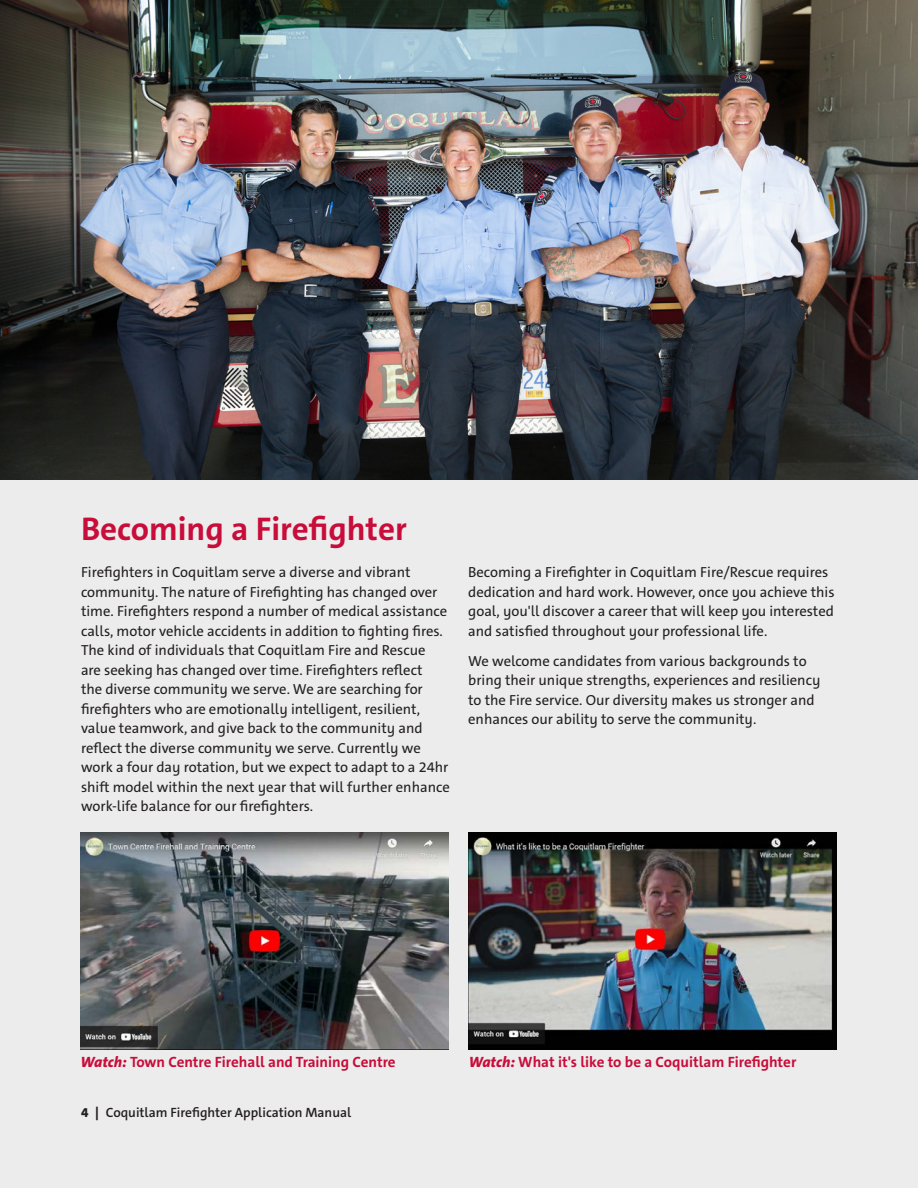
<style>
.page{position:relative;width:918px;height:1188px;background:#fff}
.page>*{position:absolute;margin:0;border:0;box-sizing:border-box;transform-origin:0 0}
.t1{font:700 33px "The Sans C5";color:#c80d3a}
.t2{font:700 15px "The Sans C5";color:#c80d3a}
.t3{font:14.7px/19.5px "The Sans C5";color:#231f20}
.t4{font:600 13.5px "The Sans C5";color:#231f20}
.s1{font-weight:800;font-style:italic}
.s2{font-weight:800}
</style>
<div class="page">
<div style="left:0;top:480px;width:918px;height:708px;background:#ececed"></div>
<img style="left:0;top:0;width:918px;height:480px">
<img style="left:81px;top:832px;width:368px;height:218px">
<img style="left:469px;top:833px;width:368px;height:217px">
<h1 class="t1" style="left:81px;top:507px;width:327px">Becoming a Firefghter</h1>
<p class="t3" style="left:81px;top:563px;width:370px">Firefghters in Coquitlam serve a diverse and vibrant community. The nature of Firefghting has changed over time. Firefghters respond a number of medical assistance calls, motor vehicle accidents in addition to fghting fres.<br>The kind of individuals that Coquitlam Fire and Rescue<br>are seeking has changed over time. Firefghters refect<br>the diverse community we serve. We are searching for frefghters who are emotionally intelligent, resilient, value teamwork, and give back to the community and refect the diverse community we serve. Currently we work a four day rotation, but we expect to adapt to a 24hr shift model within the next year that will further enhance work-life balance for our frefghters.</p>
<p class="t3" style="left:468px;top:563px;width:368px">Becoming a Firefghter in Coquitlam Fire/Rescue requires dedication and hard work. However, once you achieve this goal, you'll discover a career that will keep you interested and satisfed throughout your professional life.</p>
<p class="t3" style="left:468px;top:651px;width:354px">We welcome candidates from various backgrounds to bring their unique strengths, experiences and resiliency to the Fire service. Our diversity makes us stronger and enhances our ability to serve the community.</p>
<p class="t2" style="left:81px;top:1052px;width:317px"><span class="s1">Watch:</span> Town Centre Firehall and Training Centre</p>
<p class="t2" style="left:469px;top:1052px;width:329px"><span class="s1">Watch:</span> What it's like to be a Coquitlam Firefghter</p>
<p class="t4" style="left:81px;top:1104px;width:272px"><span class="s2">4 |</span> Coquitlam Firefghter Application Manual</p>
</div>
